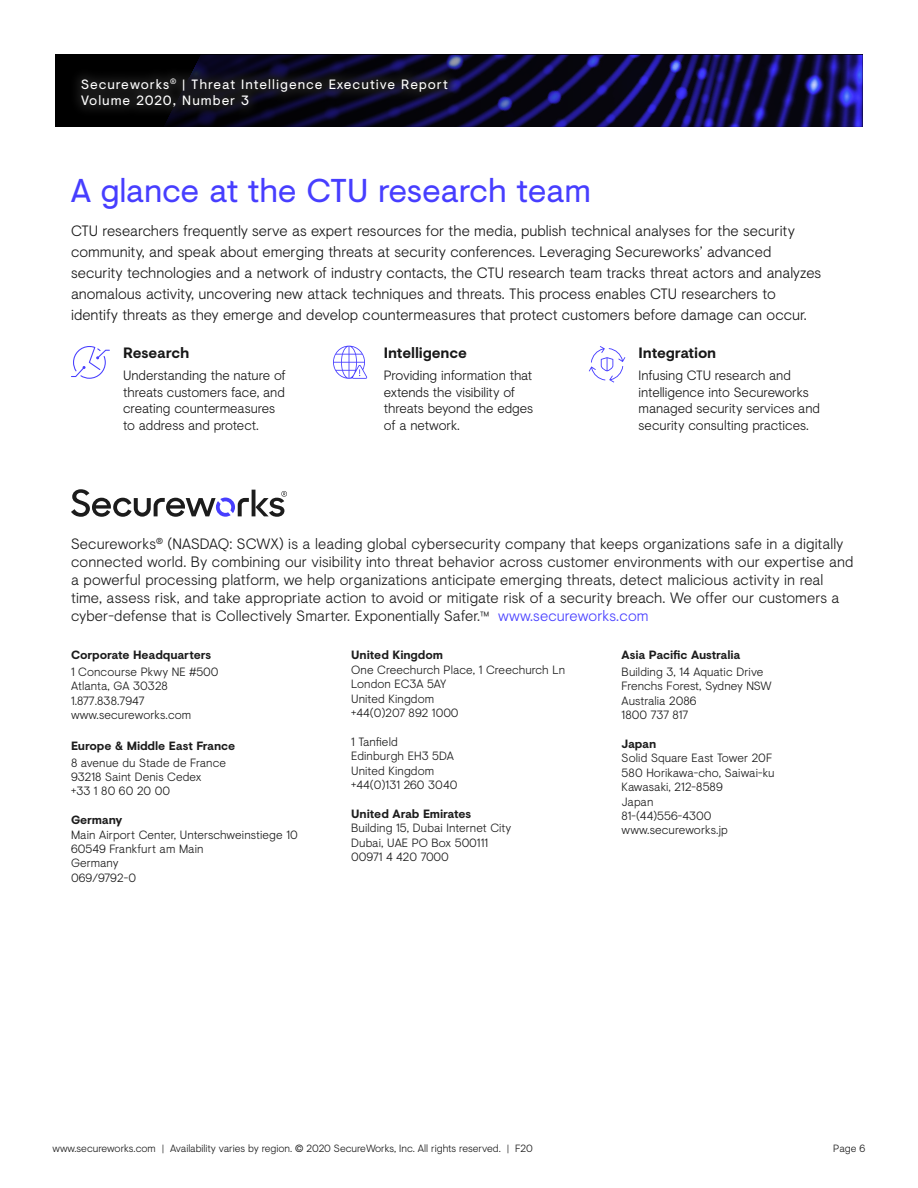
<style>
.page{position:relative;width:918px;height:1188px;background:#fff}
.page>*{position:absolute;margin:0;border:0;box-sizing:border-box;transform-origin:0 0}
.t1{font:33px "Visuelt";letter-spacing:-.01em;color:#473eff}
.t2{font:300 15px/18px "Visuelt";letter-spacing:.005em;color:#1c1c1c}
.t3{font:300 15px/21px "Visuelt";color:#181818}
.t4{font:700 15px "Visuelt";letter-spacing:-.01em;color:#181818}
.t5{font:300 13.5px/16.5px "Visuelt";letter-spacing:-.005em;color:#181818}
.t6{font:13.5px/16.5px "Visuelt";letter-spacing:.07em;color:#fff}
.t7{font:300 12px/14.4px "Visuelt";letter-spacing:.005em;color:#1c1c1c}
.t8{font:700 12px "Visuelt";letter-spacing:-.01em;color:#1c1c1c}
.t9{font:300 10.5px "Visuelt";letter-spacing:-.005em;color:#1c1c1c}
.s1{font-size:12px}
.s2{color:#473eff}
</style>
<div class="page">
<svg style="left:55px;top:55px;width:808px;height:72px;background:#100d3b"></svg>
<div style="left:69px;top:66px;width:391px;height:53px;background:#1c1c1c;opacity:.93"></div>
<svg style="left:71px;top:489px;width:216px;height:28px"></svg>
<svg style="left:71px;top:346px;width:39px;height:33px"></svg>
<svg style="left:333px;top:346px;width:34px;height:33px"></svg>
<svg style="left:589px;top:346px;width:36px;height:37px"></svg>
<p class="t6" style="left:81px;top:75px;width:368px">Secureworks<sup>®</sup> | Threat Intelligence Executive Report<br>Volume 2020, Number 3</p>
<h1 class="t1" style="left:71px;top:167px;width:522px">A glance at the CTU research team</h1>
<p class="t3" style="left:71px;top:220px;width:752px">CTU researchers frequently serve as expert resources for the media, publish technical analyses for the security community, and speak about emerging threats at security conferences. Leveraging Secureworks’ advanced security technologies and a network of industry contacts, the CTU research team tracks threat actors and analyzes anomalous activity, uncovering new attack techniques and threats. This process enables CTU researchers to identify threats as they emerge and develop countermeasures that protect customers before damage can occur.</p>
<p class="t4" style="left:123px;top:342px;width:68px">Research</p>
<p class="t5" style="left:123px;top:367px;width:164px">Understanding the nature of threats customers face, and creating countermeasures to address and protect.</p>
<p class="t4" style="left:384px;top:342px;width:85px">Intelligence</p>
<p class="t5" style="left:384px;top:367px;width:151px">Providing information that extends the visibility of threats beyond the edges of a network.</p>
<p class="t4" style="left:639px;top:342px;width:79px">Integration</p>
<p class="t5" style="left:639px;top:367px;width:183px">Infusing CTU research and intelligence into Secureworks managed security services and security consulting practices.</p>
<p class="t2" style="left:71px;top:534px;width:784px">Secureworks<sup>®</sup> (NASDAQ: SCWX) is a leading global cybersecurity company that keeps organizations safe in a digitally connected world. By combining our visibility into threat behavior across customer environments with our expertise and a powerful processing platform, we help organizations anticipate emerging threats, detect malicious activity in real time, assess risk, and take appropriate action to avoid or mitigate risk of a security breach. We offer our customers a cyber-defense that is Collectively Smarter. Exponentially Safer.<span class="s1">™</span> <span class="s2">www.secureworks.com</span></p>
<p class="t8" style="left:71px;top:646px;width:142px">Corporate Headquarters</p>
<p class="t7" style="left:71px;top:664px;width:149px">1 Concourse Pkwy NE #500<br>Atlanta, GA 30328<br>1.877.838.7947 www.secureworks.com</p>
<p class="t8" style="left:71px;top:737px;width:166px">Europe &amp; Middle East France</p>
<p class="t7" style="left:71px;top:755px;width:157px">8 avenue du Stade de France<br>93218 Saint Denis Cedex<br>+33 1 80 60 20 00</p>
<p class="t8" style="left:71px;top:811px;width:53px">Germany</p>
<p class="t7" style="left:71px;top:827px;width:228px">Main Airport Center, Unterschweinstiege 10<br>60549 Frankfurt am Main<br>Germany<br>069/9792-0</p>
<p class="t8" style="left:622px;top:646px;width:120px">Asia Pacific Australia</p>
<p class="t7" style="left:622px;top:664px;width:152px">Building 3, 14 Aquatic Drive<br>Frenchs Forest, Sydney NSW<br>Australia 2086<br>1800 737 817</p>
<p class="t8" style="left:622px;top:735px;width:36px">Japan</p>
<p class="t7" style="left:622px;top:750px;width:155px">Solid Square East Tower 20F<br>580 Horikawa-cho, Saiwai-ku<br>Kawasaki, 212-8589<br>Japan<br>81-(44)556-4300 www.secureworks.jp</p>
<p class="t8" style="left:351px;top:646px;width:93px">United Kingdom</p>
<p class="t7" style="left:351px;top:662px;width:216px">One Creechurch Place, 1 Creechurch Ln<br>London EC3A 5AY<br>United Kingdom<br>+44(0)207 892 1000</p>
<p class="t7" style="left:351px;top:734px;width:108px">1 Tanfield<br>Edinburgh EH3 5DA<br>United Kingdom +44(0)131 260 3040</p>
<p class="t8" style="left:351px;top:805px;width:122px">United Arab Emirates</p>
<p class="t7" style="left:351px;top:820px;width:162px">Building 15, Dubai Internet City<br>Dubai, UAE PO Box 500111<br>00971 4 420 7000</p>
<p class="t9" style="left:52px;top:1141px;width:482px">www.secureworks.com | Availability varies by region. © 2020 SecureWorks, Inc. All rights reserved. | F20</p>
<p class="t9" style="left:833px;top:1140px;width:34px">Page 6</p>
</div>
